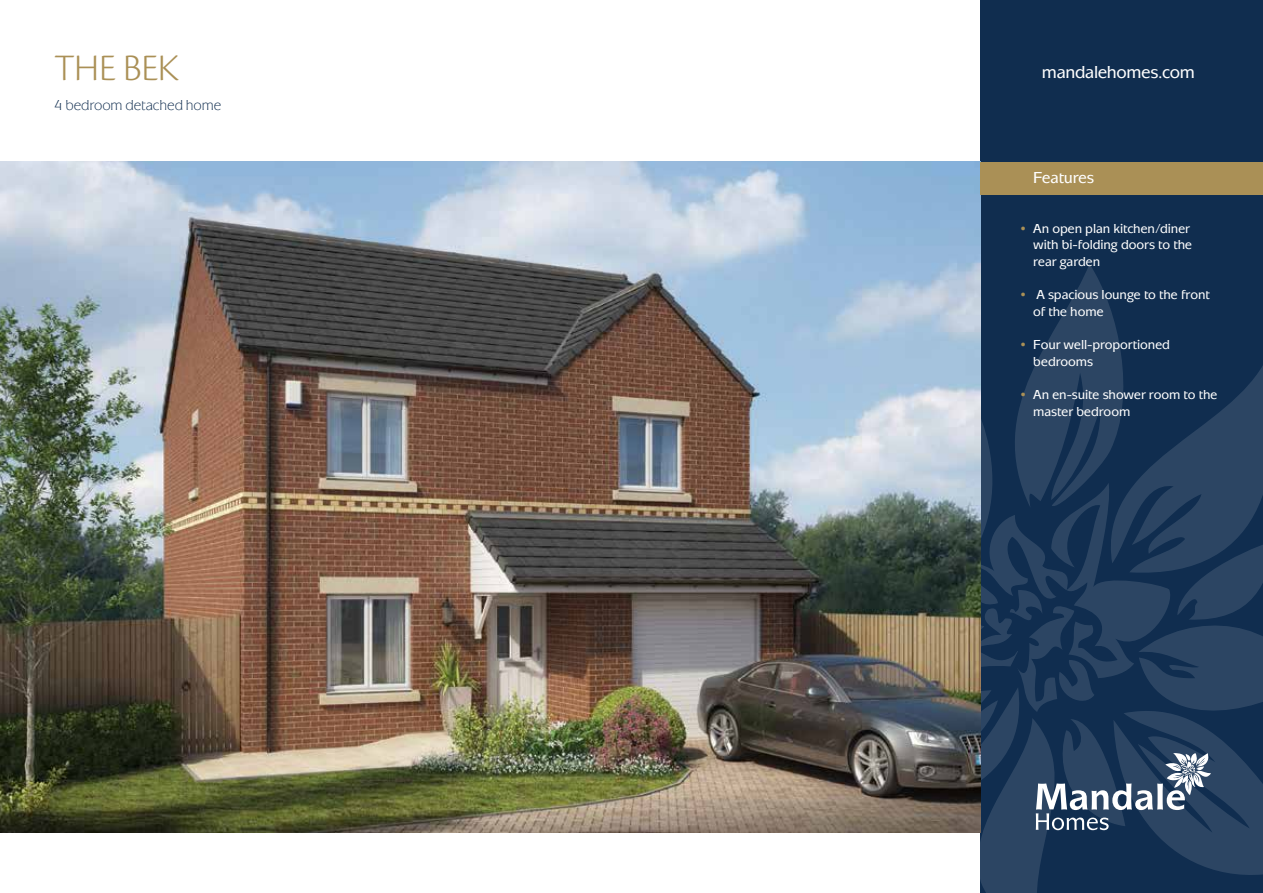
<style>
.page{position:relative;width:1263px;height:893px;background:#fff}
.page>*{position:absolute;margin:0;border:0;box-sizing:border-box;transform-origin:0 0}
.t1{font:300 39px "Cronos Pro";letter-spacing:-.005em;color:#aa9056}
.t2{font:500 18px "Mixage ITC Std";letter-spacing:-.02em;color:#fff}
.t3{font:500 16.5px "Mixage ITC Std";letter-spacing:-.015em;color:#fff}
.t4{font:15px "Mixage ITC Std";letter-spacing:-.005em;color:#102d4f}
.t5{font:500 13.5px/16.5px "Mixage ITC Std";letter-spacing:-.005em;color:#fff}
.s1{color:#aa9056}
</style>
<div class="page">
<div style="left:980px;top:0;width:283px;height:893px;background:#102d4f"></div>
<img style="left:0;top:162px;width:980px;height:671px">
<div style="left:980px;top:162px;width:283px;height:33px;background:#aa9056"></div>
<svg style="left:980px;top:264px;width:283px;height:629px"></svg>
<h1 class="t1" style="left:54px;top:46px;width:127px">THE BEK</h1>
<h2 class="t2" style="left:1042px;top:62px;width:154px">mandalehomes.com</h2>
<p class="t4" style="left:54px;top:96px;width:169px">4 bedroom detached home</p>
<p class="t3" style="left:1033px;top:168px;width:63px">Features</p>
<p class="t5" style="left:1033px;top:220px;width:160px;text-indent:-14px"><span class="s1">•</span> An open plan kitchen/diner with bi-folding doors to the rear garden</p>
<p class="t5" style="left:1033px;top:287px;width:178px;text-indent:-14px"><span class="s1">•</span> A spacious lounge to the front of the home</p>
<p class="t5" style="left:1033px;top:337px;width:138px;text-indent:-14px"><span class="s1">•</span> Four well-proportioned bedrooms</p>
<p class="t5" style="left:1033px;top:387px;width:186px;text-indent:-14px"><span class="s1">•</span> An en-suite shower room to the master bedroom</p>
</div>
